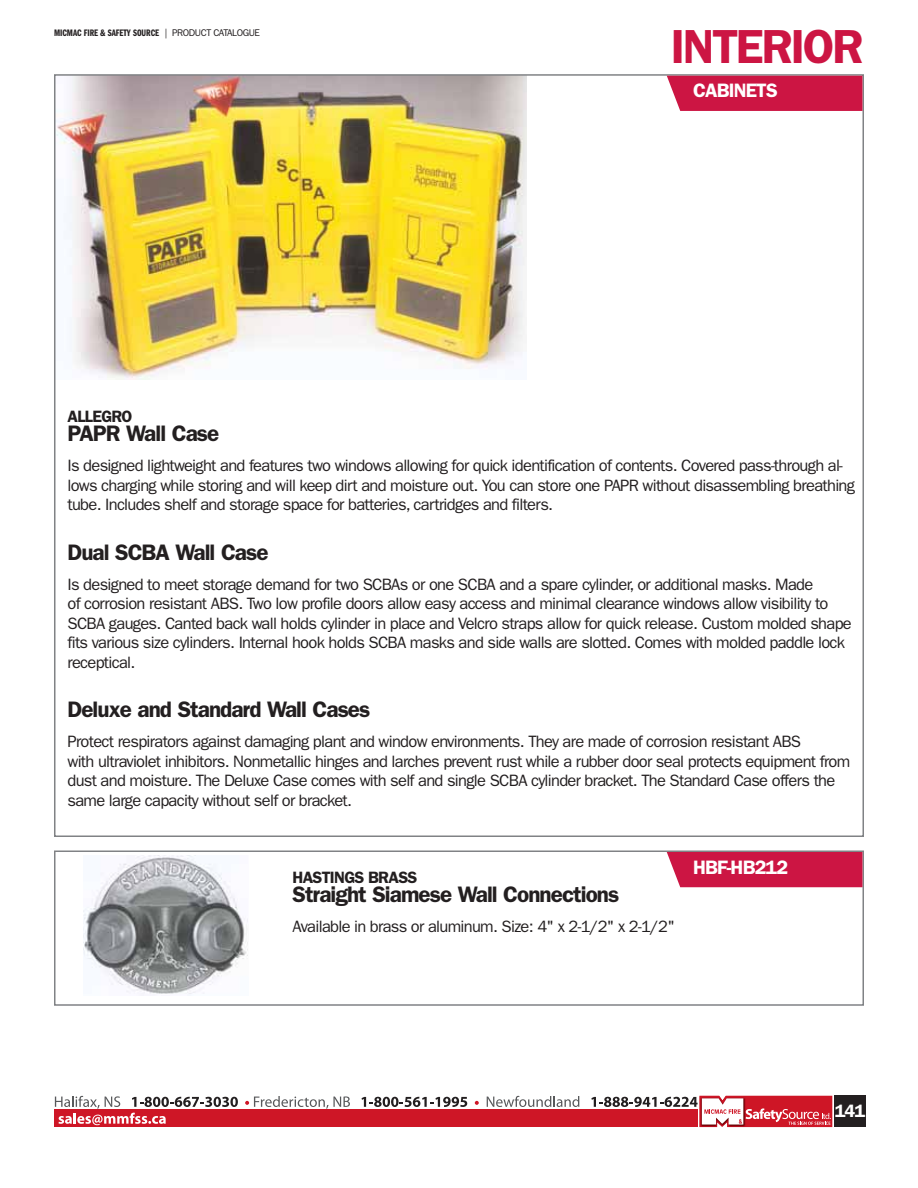
<style>
.page{position:relative;width:918px;height:1188px;background:#fff}
.page>*{position:absolute;margin:0;border:0;box-sizing:border-box;transform-origin:0 0}
.t1{font:600 48px "Franklin Gothic";letter-spacing:-.05em;color:#cc1543}
.t2{font:600 22.5px "Franklin Gothic";letter-spacing:-.04em;color:#231f20}
.t3{font:600 19.5px "Franklin Gothic";letter-spacing:-.04em;color:#fff}
.t4{font:600 18px "Franklin Gothic";color:#fff}
.t5{font:16.5px/19.5px "Franklin Gothic";letter-spacing:-.04em;color:#231f20}
.t6{font:600 16.5px "Franklin Gothic";letter-spacing:-.04em;color:#231f20}
.t7{font:9.75px "Franklin Gothic Demi Cmpr";color:#231f20}
.s1{font-family:"Franklin Gothic"}
</style>
<div class="page">
<div style="left:54px;top:1109px;width:644px;height:18px;background:#ce1626"></div>
<div style="left:835px;top:1096px;width:31px;height:31px;background:#231f20"></div>
<svg style="left:245px;top:1096px;width:105px;height:13px"></svg>
<svg style="left:362px;top:1097px;width:105px;height:10px"></svg>
<svg style="left:475px;top:1101px;width:4px;height:4px"></svg>
<svg style="left:487px;top:1096px;width:92px;height:11px"></svg>
<svg style="left:591px;top:1096px;width:241px;height:31px"></svg>
<svg style="left:55px;top:1096px;width:183px;height:29px"></svg>
<img style="left:84px;top:855px;width:164px;height:141px">
<div style="left:54px;top:850px;width:810px;height:156px;border:2px solid #808285"></div>
<div style="left:667px;top:852px;width:195px;height:35px;background:#cc1543"></div>
<img style="left:57px;top:77px;width:470px;height:302px">
<div style="left:667px;top:76px;width:195px;height:35px;background:#cc1543"></div>
<p class="t7" style="left:54px;top:29px;width:208px">MICMAC FIRE &amp; SAFETY SOURCE <span class="s1">| PRODUCT CATALOGUE</span></p>
<h1 class="t1" style="left:671px;top:28px;width:195px">INTERIOR</h1>
<p class="t3" style="left:693px;top:83px;width:86px">CABINETS</p>
<p class="t6" style="left:68px;top:410px;width:66px">ALLEGRO</p>
<h2 class="t2" style="left:68px;top:425px;width:153px">PAPR Wall Case</h2>
<p class="t5" style="left:68px;top:458px;width:789px">Is designed lightweight and features two windows allowing for quick identification of contents. Covered pass-through al&shy;lows charging while storing and will keep dirt and moisture out. You can store one PAPR without disassembling breathing tube. Includes shelf and storage space for batteries, cartridges and filters.</p>
<h2 class="t2" style="left:68px;top:544px;width:203px">Dual SCBA Wall Case</h2>
<p class="t5" style="left:68px;top:576px;width:786px">Is designed to meet storage demand for two SCBAs or one SCBA and a spare cylinder, or additional masks. Made<br>of corrosion resistant ABS. Two low profile doors allow easy access and minimal clearance windows allow visibility to SCBA gauges. Canted back wall holds cylinder in place and Velcro straps allow for quick release. Custom molded shape fits various size cylinders. Internal hook holds SCBA masks and side walls are slotted. Comes with molded paddle lock receptical.</p>
<h2 class="t2" style="left:68px;top:701px;width:304px">Deluxe and Standard Wall Cases</h2>
<p class="t5" style="left:68px;top:733px;width:784px">Protect respirators against damaging plant and window environments. They are made of corrosion resistant ABS<br>with ultraviolet inhibitors. Nonmetallic hinges and larches prevent rust while a rubber door seal protects equipment from dust and moisture. The Deluxe Case comes with self and single SCBA cylinder bracket. The Standard Case offers the same large capacity without self or bracket.</p>
<p class="t6" style="left:292px;top:871px;width:126px">HASTINGS BRASS</p>
<h2 class="t2" style="left:292px;top:886px;width:328px">Straight Siamese Wall Connections</h2>
<p class="t5" style="left:292px;top:919px;width:384px">Available in brass or aluminum. Size: 4" x 2-1/2" x 2-1/2"</p>
<p class="t3" style="left:693px;top:860px;width:97px">HBF-HB212</p>
<p class="t4" style="left:835px;top:1104px;width:32px">141</p>
</div>
